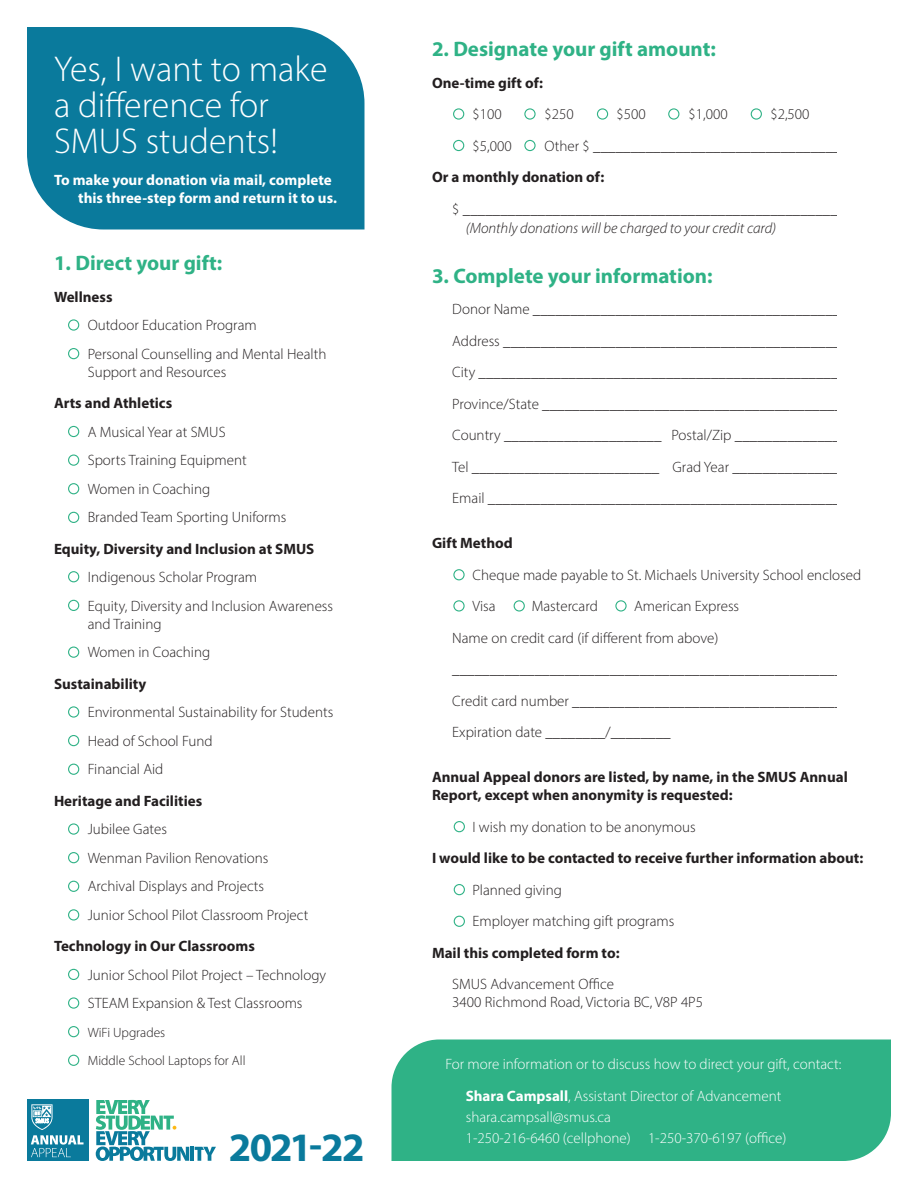
<style>
.page{position:relative;width:918px;height:1188px;background:#fff}
.page>*{position:absolute;margin:0;border:0;box-sizing:border-box;transform-origin:0 0}
.SMUS_AA_H1_Bold{font:700 40.5px "Myriad Pro";letter-spacing:-.045em;color:#0a7a9c}
.SMUS_AA_H1{font:300 36px/36px "Myriad Pro";color:#fff}
.SMUS_AA_H3{font:700 21px "Myriad Pro";color:#2fb286}
.t1{font:300 15px/18px "Myriad Pro";color:#231f20}
.t2{font:700 15px/18px "Myriad Pro";color:#231f20}
.t3{font:300 15px/21px "Myriad Pro";color:#fff}
.t4{font:700 15px/18px "Myriad Pro";color:#fff}
.t5{font:italic 300 15px "Myriad Pro";color:#231f20}
.t6{font:300 13.5px "Myriad Pro";color:#231f20}
.s1{font-weight:700}
</style>
<div class="page">
<div style="left:27px;top:27px;width:337px;height:203px;background:#0a7a9c"></div>
<div style="left:392px;top:1040px;width:499px;height:121px;background:#2fb286"></div>
<div style="left:27px;top:1100px;width:61px;height:61px;background:#0a7a9c"></div>
<svg style="left:31px;top:1104px;width:53px;height:53px"></svg>
<hr style="left:190px;top:1147px;width:4px;height:14px;background:#0a7a9c">
<svg style="left:195px;top:1147px;width:21px;height:14px"></svg>
<svg style="left:96px;top:1100px;width:93px;height:61px"></svg>
<div style="left:68px;top:319px;width:11px;height:12px;border:1px solid #2fb286;border-radius:50%"></div>
<div style="left:68px;top:426px;width:11px;height:11px;border:1px solid #2fb286;border-radius:50%"></div>
<div style="left:68px;top:823px;width:11px;height:12px;border:1px solid #2fb286;border-radius:50%"></div>
<div style="left:68px;top:969px;width:11px;height:11px;border:1px solid #2fb286;border-radius:50%"></div>
<div style="left:68px;top:706px;width:11px;height:12px;border:1px solid #2fb286;border-radius:50%"></div>
<div style="left:68px;top:571px;width:11px;height:11px;border:1px solid #2fb286;border-radius:50%"></div>
<div style="left:68px;top:483px;width:11px;height:11px;border:1px solid #2fb286;border-radius:50%"></div>
<div style="left:68px;top:881px;width:11px;height:11px;border:1px solid #2fb286;border-radius:50%"></div>
<div style="left:68px;top:1026px;width:11px;height:11px;border:1px solid #2fb286;border-radius:50%"></div>
<div style="left:68px;top:764px;width:11px;height:11px;border:1px solid #2fb286;border-radius:50%"></div>
<div style="left:68px;top:647px;width:11px;height:11px;border:1px solid #2fb286;border-radius:50%"></div>
<div style="left:68px;top:348px;width:11px;height:11px;border:1px solid #2fb286;border-radius:50%"></div>
<div style="left:68px;top:454px;width:11px;height:12px;border:1px solid #2fb286;border-radius:50%"></div>
<div style="left:68px;top:852px;width:11px;height:11px;border:1px solid #2fb286;border-radius:50%"></div>
<div style="left:68px;top:997px;width:11px;height:12px;border:1px solid #2fb286;border-radius:50%"></div>
<div style="left:68px;top:735px;width:11px;height:11px;border:1px solid #2fb286;border-radius:50%"></div>
<div style="left:68px;top:600px;width:11px;height:11px;border:1px solid #2fb286;border-radius:50%"></div>
<div style="left:68px;top:512px;width:11px;height:11px;border:1px solid #2fb286;border-radius:50%"></div>
<div style="left:68px;top:909px;width:11px;height:12px;border:1px solid #2fb286;border-radius:50%"></div>
<div style="left:68px;top:1055px;width:11px;height:11px;border:1px solid #2fb286;border-radius:50%"></div>
<div style="left:454px;top:821px;width:11px;height:11px;border:1px solid #2fb286;border-radius:50%"></div>
<div style="left:454px;top:884px;width:11px;height:11px;border:1px solid #2fb286;border-radius:50%"></div>
<div style="left:454px;top:916px;width:11px;height:11px;border:1px solid #2fb286;border-radius:50%"></div>
<div style="left:453px;top:569px;width:12px;height:11px;border:1px solid #2fb286;border-radius:50%"></div>
<div style="left:453px;top:600px;width:12px;height:12px;border:1px solid #2fb286;border-radius:50%"></div>
<div style="left:514px;top:600px;width:11px;height:12px;border:1px solid #2fb286;border-radius:50%"></div>
<div style="left:615px;top:600px;width:12px;height:12px;border:1px solid #2fb286;border-radius:50%"></div>
<div style="left:453px;top:108px;width:11px;height:12px;border:1px solid #2fb286;border-radius:50%"></div>
<div style="left:597px;top:108px;width:11px;height:12px;border:1px solid #2fb286;border-radius:50%"></div>
<div style="left:524px;top:108px;width:12px;height:12px;border:1px solid #2fb286;border-radius:50%"></div>
<div style="left:668px;top:108px;width:11px;height:12px;border:1px solid #2fb286;border-radius:50%"></div>
<div style="left:751px;top:108px;width:11px;height:12px;border:1px solid #2fb286;border-radius:50%"></div>
<div style="left:453px;top:140px;width:11px;height:11px;border:1px solid #2fb286;border-radius:50%"></div>
<div style="left:524px;top:140px;width:12px;height:11px;border:1px solid #2fb286;border-radius:50%"></div>
<p class="SMUS_AA_H3" style="left:432px;top:35px;width:285px">2. Designate your gift amount:</p>
<p class="t2" style="left:432px;top:73px;width:113px">One-time gift of:</p>
<p class="t1" style="left:472px;top:105px;width:31px">$100</p>
<p class="t1" style="left:544px;top:105px;width:31px">$250</p>
<p class="t1" style="left:616px;top:105px;width:31px">$500</p>
<p class="t1" style="left:688px;top:105px;width:41px">$1,000</p>
<p class="t1" style="left:770px;top:105px;width:41px">$2,500</p>
<p class="t1" style="left:472px;top:137px;width:41px">$5,000</p>
<p class="t1" style="left:545px;top:137px;width:298px">Other $ _________________________________</p>
<p class="t2" style="left:432px;top:168px;width:174px">Or a monthly donation of:</p>
<p class="t1" style="left:452px;top:200px;width:395px">$ ___________________________________________________</p>
<p class="t5" style="left:466px;top:219px;width:312px">(Monthly donations will be charged to your credit card)</p>
<p class="SMUS_AA_H3" style="left:432px;top:262px;width:282px">3. Complete your information:</p>
<p class="t1" style="left:452px;top:300px;width:390px">Donor Name _________________________________________</p>
<p class="t1" style="left:452px;top:332px;width:390px">Address _____________________________________________</p>
<p class="t1" style="left:452px;top:363px;width:388px">City ________________________________________________</p>
<p class="t1" style="left:452px;top:395px;width:392px">Province/State ________________________________________</p>
<p class="t1" style="left:452px;top:426px;width:389px">Country _____________________ Postal/Zip ______________</p>
<p class="t1" style="left:452px;top:458px;width:394px">Tel _________________________ Grad Year _______________</p>
<p class="t1" style="left:452px;top:489px;width:390px">Email _______________________________________________</p>
<p class="t2" style="left:432px;top:534px;width:82px">Gift Method</p>
<p class="t1" style="left:472px;top:566px;width:390px">Cheque made payable to St. Michaels University School enclosed</p>
<p class="t1" style="left:472px;top:597px;width:25px">Visa</p>
<p class="t1" style="left:532px;top:597px;width:68px">Mastercard</p>
<p class="t1" style="left:634px;top:597px;width:107px">American Express</p>
<p class="t1" style="left:452px;top:629px;width:268px">Name on credit card (if different from above)</p>
<p class="t1" style="left:452px;top:660px;width:391px">____________________________________________________</p>
<p class="t1" style="left:452px;top:692px;width:392px">Credit card number ____________________________________</p>
<p class="t1" style="left:452px;top:723px;width:220px">Expiration date ________/________</p>
<p class="t2" style="left:432px;top:768px;width:417px">Annual Appeal donors are listed, by name, in the SMUS Annual<br>Report, except when anonymity is requested:</p>
<p class="t1" style="left:472px;top:818px;width:225px">I wish my donation to be anonymous</p>
<p class="t2" style="left:432px;top:849px;width:433px">I would like to be contacted to receive further information about:</p>
<p class="t1" style="left:472px;top:881px;width:91px">Planned giving</p>
<p class="t1" style="left:472px;top:912px;width:203px">Employer matching gift programs</p>
<p class="t2" style="left:432px;top:943px;width:189px">Mail this completed form to:</p>
<p class="t1" style="left:452px;top:975px;width:252px">SMUS Advancement Office<br>3400 Richmond Road, Victoria BC, V8P 4P5</p>
<p class="SMUS_AA_H1" style="left:54px;top:51px;width:275px">Yes, I want to make a difference for<br>SMUS students!</p>
<p class="t4" style="left:78px;top:170px;width:260px;text-indent:-24px">To make your donation via mail, complete this three-step form and return it to us.</p>
<p class="SMUS_AA_H3" style="left:54px;top:249px;width:170px">1. Direct your gift:</p>
<p class="t2" style="left:54px;top:287px;width:60px">Wellness</p>
<p class="t1" style="left:88px;top:316px;width:171px">Outdoor Education Program</p>
<p class="t1" style="left:88px;top:344px;width:240px">Personal Counselling and Mental Health<br>Support and Resources</p>
<p class="t2" style="left:54px;top:393px;width:120px">Arts and Athletics</p>
<p class="t1" style="left:88px;top:422px;width:139px">A Musical Year at SMUS</p>
<p class="t1" style="left:88px;top:451px;width:160px">Sports Training Equipment</p>
<p class="t1" style="left:88px;top:479px;width:124px">Women in Coaching</p>
<p class="t1" style="left:88px;top:508px;width:200px">Branded Team Sporting Uniforms</p>
<p class="t2" style="left:54px;top:539px;width:262px">Equity, Diversity and Inclusion at SMUS</p>
<p class="t1" style="left:88px;top:568px;width:171px">Indigenous Scholar Program</p>
<p class="t1" style="left:88px;top:596px;width:247px">Equity, Diversity and Inclusion Awareness and Training</p>
<p class="t1" style="left:88px;top:643px;width:124px">Women in Coaching</p>
<p class="t2" style="left:54px;top:674px;width:94px">Sustainability</p>
<p class="t1" style="left:88px;top:703px;width:247px">Environmental Sustainability for Students</p>
<p class="t1" style="left:88px;top:731px;width:126px">Head of School Fund</p>
<p class="t1" style="left:88px;top:760px;width:77px">Financial Aid</p>
<p class="t2" style="left:54px;top:791px;width:150px">Heritage and Facilities</p>
<p class="t1" style="left:88px;top:820px;width:81px">Jubilee Gates</p>
<p class="t1" style="left:88px;top:848px;width:182px">Wenman Pavilion Renovations</p>
<p class="t1" style="left:88px;top:877px;width:178px">Archival Displays and Projects</p>
<p class="t1" style="left:88px;top:905px;width:222px">Junior School Pilot Classroom Project</p>
<p class="t2" style="left:54px;top:936px;width:202px">Technology in Our Classrooms</p>
<p class="t1" style="left:88px;top:965px;width:240px">Junior School Pilot Project – Technology</p>
<p class="t1" style="left:88px;top:994px;width:216px">STEAM Expansion &amp; Test Classrooms</p>
<p class="t6" style="left:88px;top:1024px;width:79px">WiFi Upgrades</p>
<p class="t6" style="left:88px;top:1052px;width:159px">Middle School Laptops for All</p>
<p class="t3" style="left:446px;top:1053px;width:397px">For more information or to discuss how to direct your gift, contact:</p>
<p class="t3" style="left:466px;top:1085px;width:322px"><span class="s1">Shara Campsall</span>, Assistant Director of Advancement shara.campsall@smus.ca<br>1-250-216-6460 (cellphone) 1-250-370-6197 (office)</p>
<p class="SMUS_AA_H1_Bold" style="left:229px;top:1121px;width:137px">2021- 22</p>
</div>
